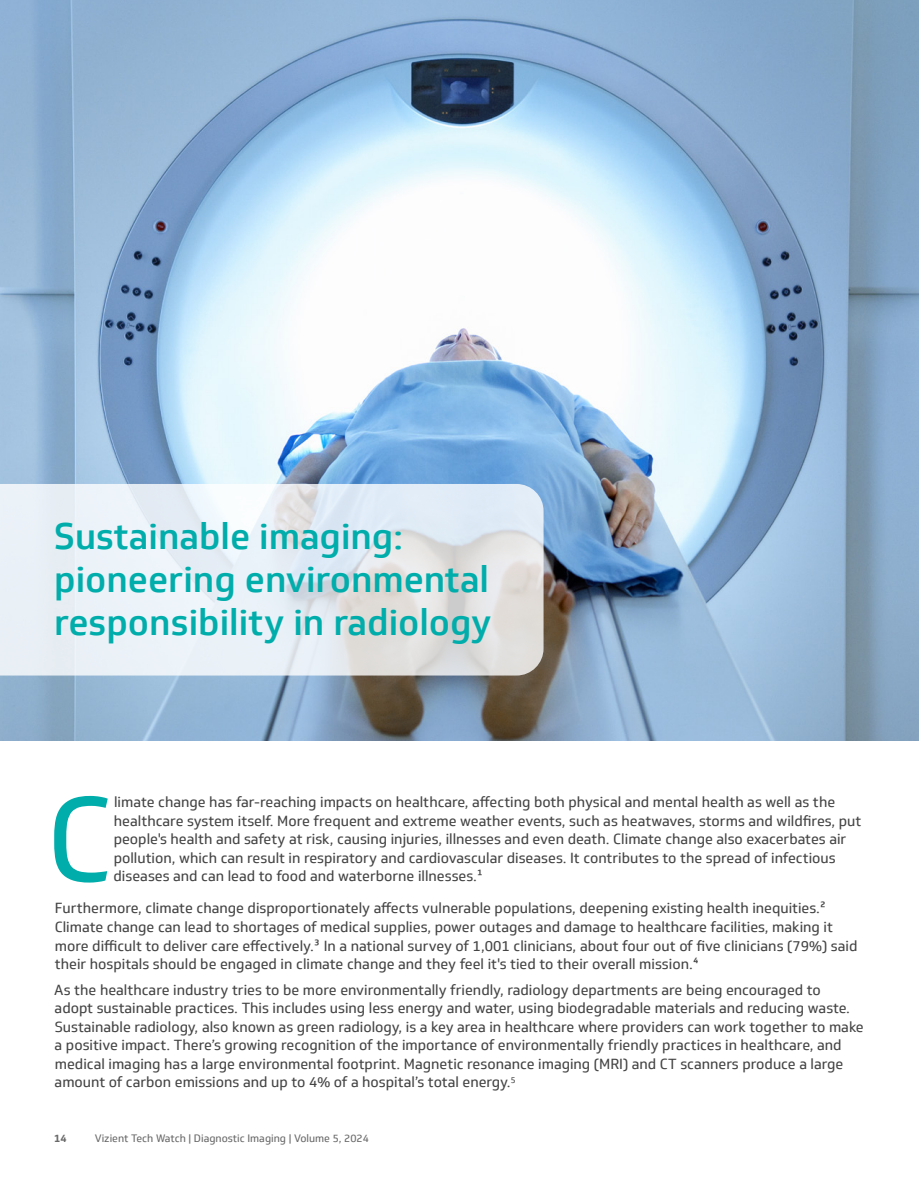
<style>
.page{position:relative;width:919px;height:1189px;background:#fff}
.page>*{position:absolute;margin:0;border:0;box-sizing:border-box;transform-origin:0 0}
.Drop_Cap_9_5pt{font:118.35px "Soleto";color:#01adab}
.Headline_24pt{font:500 36px/43.2px "Soleto";color:#01adab}
.Body_9_5pt{font:14.25px/18.6px "Soleto";color:#444}
.Drop_Cap_9_5pt-2{font:14.25px/18.5px "Soleto";color:#444}
.t1{font:10.5px "Soleto";color:#696969}
.t2{font:700 10.5px "Soleto";color:#696969}
</style>
<div class="page">
<img style="left:0;top:0;width:918px;height:740px">
<svg style="left:0;top:484px;width:543px;height:191px;background:#e5eaef"></svg>
<p class="Headline_24pt" style="left:54px;top:514px;width:439px">Sustainable imaging: pioneering environmental responsibility in radiology</p>
<p class="Drop_Cap_9_5pt" style="left:46px;top:768px;width:68px">C</p>
<p class="Drop_Cap_9_5pt-2" style="left:113px;top:793px;width:749px">limate change has far-reaching impacts on healthcare, affecting both physical and mental health as well as the healthcare system itself. More frequent and extreme weather events, such as heatwaves, storms and wildfires, put people's health and safety at risk, causing injuries, illnesses and even death. Climate change also exacerbates air pollution, which can result in respiratory and cardiovascular diseases. It contributes to the spread of infectious diseases and can lead to food and waterborne illnesses.1</p>
<p class="Body_9_5pt" style="left:55px;top:899px;width:804px">Furthermore, climate change disproportionately affects vulnerable populations, deepening existing health inequities.2<br>Climate change can lead to shortages of medical supplies, power outages and damage to healthcare facilities, making it more difficult to deliver care effectively.3 In a national survey of 1,001 clinicians, about four out of five clinicians (79%) said their hospitals should be engaged in climate change and they feel it's tied to their overall mission.4</p>
<p class="Body_9_5pt" style="left:54px;top:980px;width:811px">As the healthcare industry tries to be more environmentally friendly, radiology departments are being encouraged to<br>adopt sustainable practices. This includes using less energy and water, using biodegradable materials and reducing waste.<br>Sustainable radiology, also known as green radiology, is a key area in healthcare where providers can work together to make a positive impact. There’s growing recognition of the importance of environmentally friendly practices in healthcare, and medical imaging has a large environmental footprint. Magnetic resonance imaging (MRI) and CT scanners produce a large amount of carbon emissions and up to 4% of a hospital’s total energy.<sup>5</sup></p>
<p class="t2" style="left:54px;top:1131px;width:14px">14</p>
<p class="t1" style="left:95px;top:1132px;width:275px">Vizient Tech Watch | Diagnostic Imaging | Volume 5, 2024</p>
</div>
